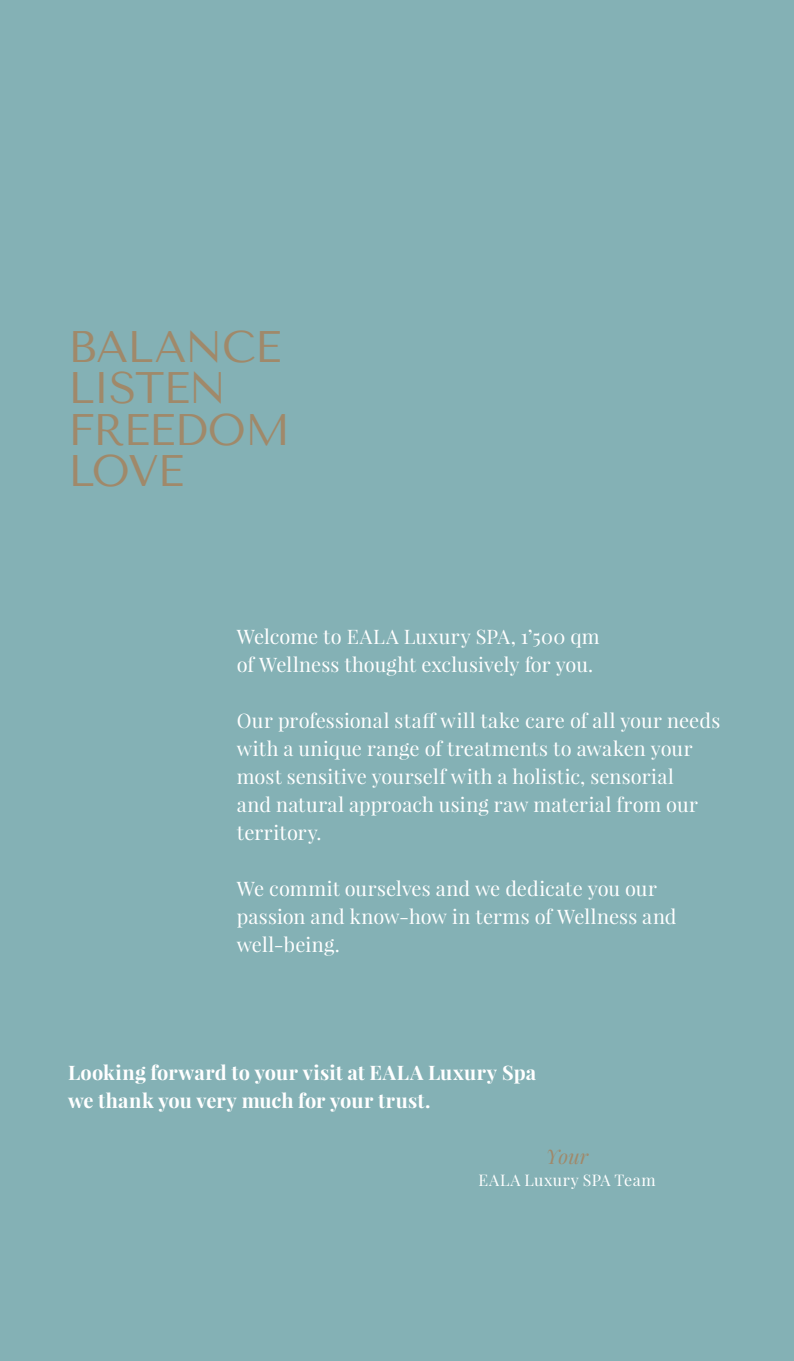
<style>
.page{position:relative;width:794px;height:1361px;background:#84b1b5}
.page>*{position:absolute;margin:0;border:0;box-sizing:border-box;transform-origin:0 0}
.t1{font:44px/41.6px "Tenor Sans";letter-spacing:-.03em;color:#a0896a}
.t2{font:20px/28px "Playfair Display";letter-spacing:.005em;color:#fff}
.t3{font:700 20px/28px "Playfair Display";letter-spacing:.015em;color:#fff}
.t4{font:italic 20px "Playfair Display";color:#a0896a}
.t5{font:16px "Playfair Display";letter-spacing:.04em;color:#fff}
</style>
<div class="page">
<h1 class="t1" style="left:68px;top:326px;width:224px">BALANCE<br>LISTEN<br>FREEDOM<br>LOVE</h1>
<p class="t2" style="left:237px;top:623px;width:364px">Welcome to EALA Luxury SPA, 1’500 qm of Wellness thought exclusively for you.</p>
<p class="t2" style="left:237px;top:707px;width:485px">Our professional staff will take care of all your needs with a unique range of treatments to awaken your most sensitive yourself with a holistic, sensorial<br>and natural approach using raw material from our territory.</p>
<p class="t2" style="left:237px;top:875px;width:441px">We commit ourselves and we dedicate you our passion and know-how in terms of Wellness and well-being.</p>
<p class="t3" style="left:68px;top:1058px;width:469px">Looking forward to your visit at EALA Luxury Spa we thank you very much for your trust.</p>
<p class="t4" style="left:546px;top:1143px;width:44px">Your</p>
<p class="t5" style="left:478px;top:1170px;width:179px">EALA Luxury SPA Team</p>
</div>
